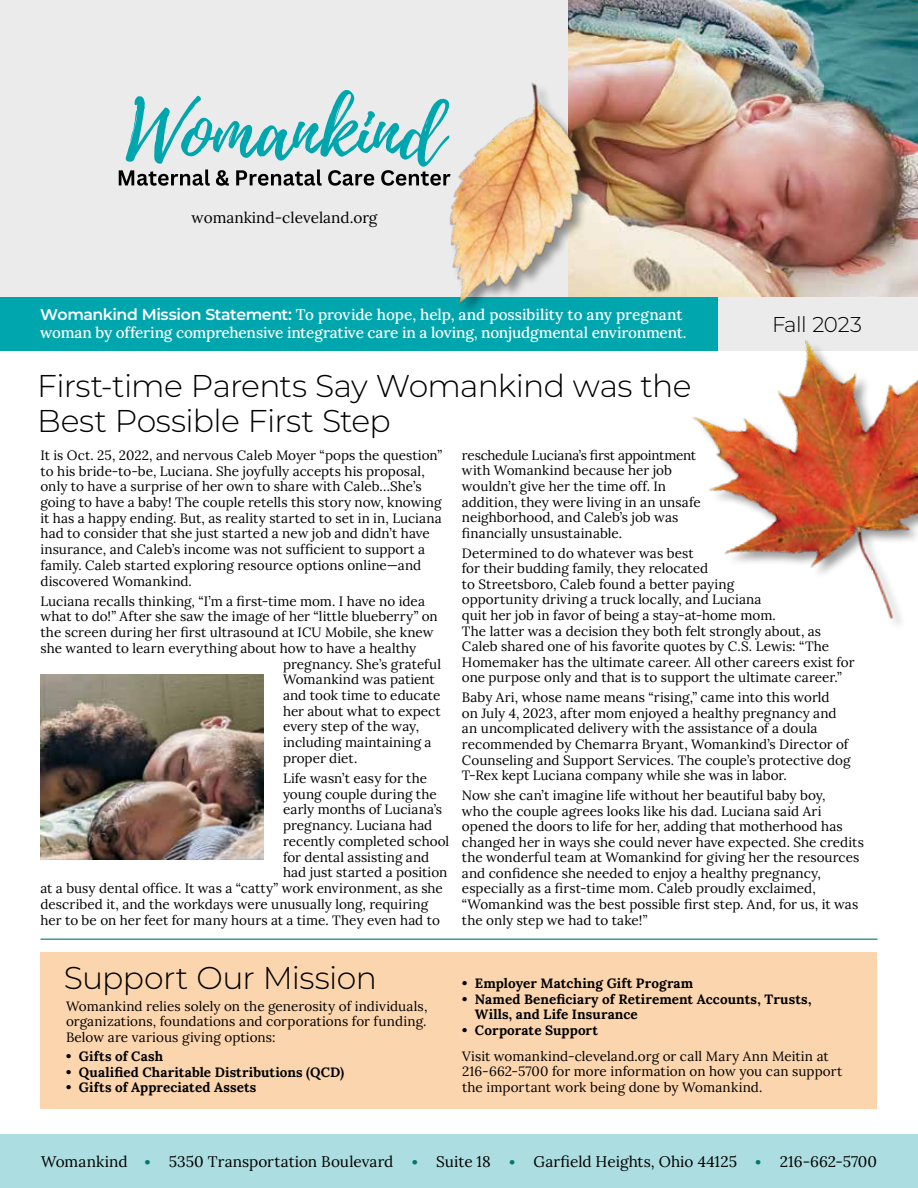
<style>
.page{position:relative;width:918px;height:1188px;background:#fff}
.page>*{position:absolute;margin:0;border:0;box-sizing:border-box;transform-origin:0 0}
.t1{font:100 31.5px/34.5px "Montserrat";letter-spacing:-.02em;color:#000}
.t2{font:100 21.3px "Montserrat";letter-spacing:-.02em;color:#000}
.t3{font:15.45px "Lora";color:#000}
.t4{font:500 15.3px "Lora";letter-spacing:-.01em;color:#fff}
.t5{font:15.3px "Lora";color:#000}
.t6{font:13.5px/15.6px "Lora";color:#000}
.t7{font:700 13.5px/15.8px "Lora";letter-spacing:.01em;color:#000}
.s1{font-family:"Montserrat Roman";font-weight:600;font-size:15.75px}
.s2{color:#007871}
</style>
<div class="page">
<div style="left:40px;top:952px;width:838px;height:156px;background:#fbd5ae"></div>
<div style="left:0;top:0;width:918px;height:308px;background:#ebebec"></div>
<div style="left:0;top:1134px;width:918px;height:54px;background:#acdde0"></div>
<svg style="left:119px;top:90px;width:297px;height:96px"></svg>
<div style="left:0;top:297px;width:718px;height:54px;background:#00a6ae"></div>
<img style="left:568px;top:0;width:350px;height:297px">
<hr style="left:40px;top:939px;width:838px;height:1px;background:#007871">
<img style="left:40px;top:675px;width:224px;height:185px">
<img style="left:416px;top:68px;width:197px;height:243px">
<img style="left:692px;top:308px;width:226px;height:317px">
<p class="t5" style="left:192px;top:206px;width:187px">womankind-cleveland.org</p>
<p class="t4" style="left:40px;top:303px;width:644px"><span class="s1">Womankind Mission Statement:</span> To provide hope, help, and possibility to any pregnant</p>
<p class="t4" style="left:40px;top:321px;width:648px">woman by offering comprehensive integrative care in a loving, nonjudgmental environment.</p>
<h2 class="t2" style="left:772px;top:311px;width:91px">Fall 2023</h2>
<h1 class="t1" style="left:37px;top:368px;width:656px">First-time Parents Say Womankind was the<br>Best Possible First Step</h1>
<p class="t6" style="left:40px;top:446px;width:403px">It is Oct. 25, 2022, and nervous Caleb Moyer “pops the question” to his bride-to-be, Luciana. She joyfully accepts his proposal, only to have a surprise of her own to share with Caleb…She’s going to have a baby! The couple retells this story now, knowing it has a happy ending. But, as reality started to set in in, Luciana had to consider that she just started a new job and didn’t have insurance, and Caleb’s income was not sufficient to support a family. Caleb started exploring resource options online—and discovered Womankind.</p>
<p class="t6" style="left:40px;top:592px;width:386px">Luciana recalls thinking, “I’m a first-time mom. I have no idea</p>
<p class="t6" style="left:40px;top:608px;width:399px">what to do!” After she saw the image of her “little blueberry” on</p>
<p class="t6" style="left:40px;top:624px;width:395px">the screen during her first ultrasound at ICU Mobile, she knew</p>
<p class="t6" style="left:40px;top:639px;width:377px">she wanted to learn everything about how to have a healthy</p>
<p class="t6" style="left:283px;top:655px;width:160px">pregnancy. She’s grateful</p>
<p class="t6" style="left:283px;top:671px;width:153px">Womankind was patient</p>
<p class="t6" style="left:283px;top:687px;width:159px">and took time to educate</p>
<p class="t6" style="left:283px;top:702px;width:159px">her about what to expect</p>
<p class="t6" style="left:283px;top:718px;width:138px">every step of the way,</p>
<p class="t6" style="left:283px;top:734px;width:150px">including maintaining a</p>
<p class="t6" style="left:283px;top:749px;width:76px">proper diet.</p>
<p class="t6" style="left:283px;top:770px;width:146px">Life wasn’t easy for the</p>
<p class="t6" style="left:283px;top:785px;width:155px">young couple during the</p>
<p class="t6" style="left:283px;top:801px;width:161px">early months of Luciana’s</p>
<p class="t6" style="left:283px;top:817px;width:151px">pregnancy. Luciana had</p>
<p class="t6" style="left:283px;top:832px;width:168px">recently completed school</p>
<p class="t6" style="left:283px;top:848px;width:148px">for dental assisting and</p>
<p class="t6" style="left:283px;top:864px;width:166px">had just started a position</p>
<p class="t6" style="left:40px;top:880px;width:404px">at a busy dental office. It was a “catty” work environment, as she</p>
<p class="t6" style="left:40px;top:895px;width:389px">described it, and the workdays were unusually long, requiring</p>
<p class="t6" style="left:40px;top:911px;width:401px">her to be on her feet for many hours at a time. They even had to</p>
<p class="t6" style="left:462px;top:446px;width:240px">reschedule Luciana’s first appointment with Womankind because her job wouldn’t give her the time off. In addition, they were living in an unsafe neighborhood, and Caleb’s job was financially unsustainable.</p>
<p class="t6" style="left:462px;top:544px;width:394px">Determined to do whatever was best<br>for their budding family, they relocated<br>to Streetsboro, Caleb found a better paying<br>opportunity driving a truck locally, and Luciana<br>quit her job in favor of being a stay-at-home mom.<br>The latter was a decision they both felt strongly about, as Caleb shared one of his favorite quotes by C.S. Lewis: “The Homemaker has the ultimate career. All other careers exist for one purpose only and that is to support the ultimate career.”</p>
<p class="t6" style="left:462px;top:689px;width:390px">Baby Ari, whose name means “rising,” came into this world<br>on July 4, 2023, after mom enjoyed a healthy pregnancy and an uncomplicated delivery with the assistance of a doula recommended by Chemarra Bryant, Womankind’s Director of Counseling and Support Services. The couple’s protective dog T-Rex kept Luciana company while she was in labor.</p>
<p class="t6" style="left:462px;top:786px;width:403px">Now she can’t imagine life without her beautiful baby boy,<br>who the couple agrees looks like his dad. Luciana said Ari opened the doors to life for her, adding that motherhood has changed her in ways she could never have expected. She credits the wonderful team at Womankind for giving her the resources and confidence she needed to enjoy a healthy pregnancy, especially as a first-time mom. Caleb proudly exclaimed, “Womankind was the best possible first step. And, for us, it was the only step we had to take!”</p>
<h1 class="t1" style="left:64px;top:960px;width:315px">Support Our Mission</h1>
<p class="t6" style="left:66px;top:997px;width:363px;text-align:justify">Womankind relies solely on the generosity of individuals, organizations, foundations and corporations for funding.<br>Below are various giving options:</p>
<p class="t7" style="left:66px;top:1047px;width:99px">• Gifts of Cash</p>
<p class="t7" style="left:66px;top:1063px;width:280px">• Qualified Charitable Distributions (QCD)</p>
<p class="t7" style="left:66px;top:1079px;width:192px">• Gifts of Appreciated Assets</p>
<p class="t7" style="left:462px;top:974px;width:233px">• Employer Matching Gift Program</p>
<p class="t7" style="left:475px;top:990px;width:338px;text-indent:-13px">• Named Beneficiary of Retirement Accounts, Trusts,<br>Wills, and Life Insurance</p>
<p class="t7" style="left:462px;top:1021px;width:138px">• Corporate Support</p>
<p class="t6" style="left:462px;top:1047px;width:382px">Visit womankind-cleveland.org or call Mary Ann Meitin at<br>216-662-5700 for more information on how you can support the important work being done by Womankind.</p>
<p class="t3" style="left:41px;top:1150px;width:837px">Womankind <span class="s2">•</span> 5350 Transportation Boulevard <span class="s2">•</span> Suite 18 <span class="s2">•</span> Garfield Heights, Ohio 44125 <span class="s2">•</span> 216-662-5700</p>
</div>
